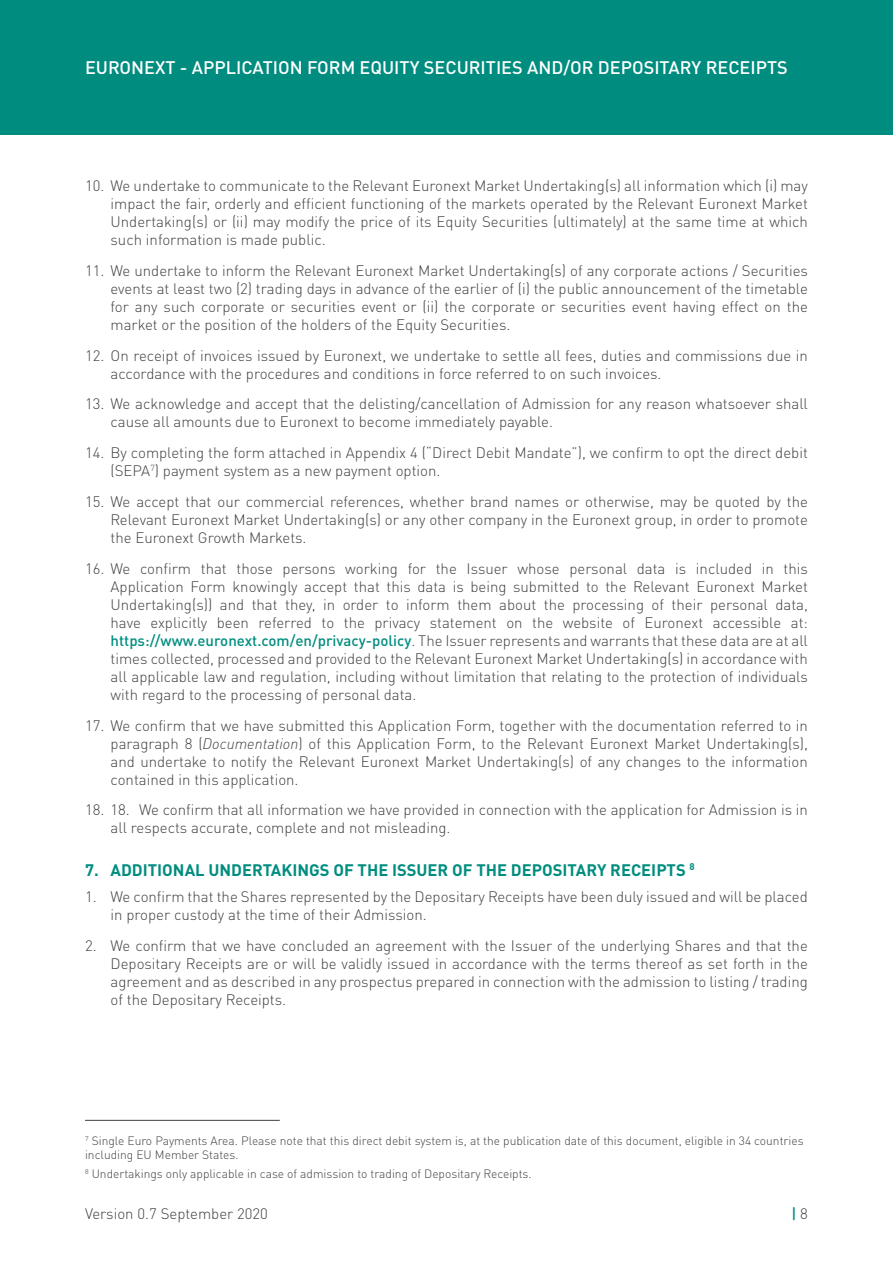
<style>
.page{position:relative;width:893px;height:1263px;background:#fff}
.page>*{position:absolute;margin:0;border:0;box-sizing:border-box;transform-origin:0 0}
.t1{font:500 18px "DIN Pro";color:#fff}
.t2{font:700 16.5px "DIN Pro";color:#008d7f}
.t3{font:300 15px/18px "DIN Pro";color:#404040;text-align:justify}
.t4{font:500 15px "DIN Pro";color:#008d7f}
.t5{font:300 12px/14.4px "DIN Pro";color:#404040}
.s1{font-weight:500;color:#008d7f}
.s2{font-style:italic}
.s3{font-weight:300;color:#404040}
</style>
<div class="page">
<div style="left:0;top:0;width:893px;height:135px;background:#008d7f"></div>
<hr style="left:85px;top:1120px;width:195px;height:1px;background:#404040">
<p class="t1" style="left:85px;top:53px;width:704px">EURONEXT - APPLICATION FORM EQUITY SECURITIES AND/OR DEPOSITARY RECEIPTS</p>
<p class="t3" style="left:111px;top:175px;width:699px;text-indent:-26px">10. We undertake to communicate to the Relevant Euronext Market Undertaking(s) all information which (i) may impact the fair, orderly and efficient functioning of the markets operated by the Relevant Euronext Market Undertaking(s) or (ii) may modify the price of its Equity Securities (ultimately) at the same time at which such information is made public.</p>
<p class="t3" style="left:111px;top:260px;width:699px;text-indent:-26px">11. We undertake to inform the Relevant Euronext Market Undertaking(s) of any corporate actions / Securities events at least two (2) trading days in advance of the earlier of (i) the public announcement of the timetable for any such corporate or securities event or (ii) the corporate or securities event having effect on the market or the position of the holders of the Equity Securities.</p>
<p class="t3" style="left:111px;top:345px;width:699px;text-indent:-26px">12. On receipt of invoices issued by Euronext, we undertake to settle all fees, duties and commissions due in accordance with the procedures and conditions in force referred to on such invoices.</p>
<p class="t3" style="left:111px;top:394px;width:699px;text-indent:-26px">13. We acknowledge and accept that the delisting/cancellation of Admission for any reason whatsoever shall cause all amounts due to Euronext to become immediately payable.</p>
<p class="t3" style="left:111px;top:442px;width:699px;text-indent:-26px">14. By completing the form attached in Appendix 4 (“Direct Debit Mandate”), we confirm to opt the direct debit (SEPA<sup>7</sup>) payment system as a new payment option.</p>
<p class="t3" style="left:111px;top:491px;width:699px;text-indent:-26px">15. We accept that our commercial references, whether brand names or otherwise, may be quoted by the Relevant Euronext Market Undertaking(s) or any other company in the Euronext group, in order to promote the Euronext Growth Markets.</p>
<p class="t3" style="left:111px;top:558px;width:699px;text-indent:-26px">16. We confirm that those persons working for the Issuer whose personal data is included in this Application Form knowingly accept that this data is being submitted to the Relevant Euronext Market Undertaking(s)) and that they, in order to inform them about the processing of their personal data, have explicitly been referred to the privacy statement on the website of Euronext accessible at: <span class="s1">https://www.euronext.com/en/privacy-policy</span>. The Issuer represents and warrants that these data are at all times collected, processed and provided to the Relevant Euronext Market Undertaking(s) in accordance with all applicable law and regulation, including without limitation that relating to the protection of individuals with regard to the processing of personal data.</p>
<p class="t3" style="left:111px;top:715px;width:699px;text-indent:-26px">17. We confirm that we have submitted this Application Form, together with the documentation referred to in paragraph 8 (<span class="s2">Documentation</span>) of this Application Form, to the Relevant Euronext Market Undertaking(s), and undertake to notify the Relevant Euronext Market Undertaking(s) of any changes to the information contained in this application.</p>
<p class="t3" style="left:111px;top:799px;width:699px;text-indent:-26px">18. 18. We confirm that all information we have provided in connection with the application for Admission is in all respects accurate, complete and not misleading.</p>
<p class="t2" style="left:85px;top:856px;width:611px">7. ADDITIONAL UNDERTAKINGS OF THE ISSUER OF THE DEPOSITARY RECEIPTS <sup>8</sup></p>
<p class="t3" style="left:111px;top:887px;width:699px;text-indent:-26px">1. We confirm that the Shares represented by the Depositary Receipts have been duly issued and will be placed in proper custody at the time of their Admission.</p>
<p class="t3" style="left:111px;top:935px;width:699px;text-indent:-26px">2. We confirm that we have concluded an agreement with the Issuer of the underlying Shares and that the Depositary Receipts are or will be validly issued in accordance with the terms thereof as set forth in the agreement and as described in any prospectus prepared in connection with the admission to listing / trading of the Depositary Receipts.</p>
<p class="t5" style="left:85px;top:1132px;width:720px"><sup>7</sup> Single Euro Payments Area. Please note that this direct debit system is, at the publication date of this document, eligible in 34 countries including EU Member States.</p>
<p class="t5" style="left:85px;top:1165px;width:448px"><sup>8</sup> Undertakings only applicable in case of admission to trading of Depositary Receipts.</p>
<p class="t3" style="left:85px;top:1204px;width:184px">Version 0.7 September 2020</p>
<p class="t4" style="left:791px;top:1202px;width:18px">| <span class="s3">8</span></p>
</div>
